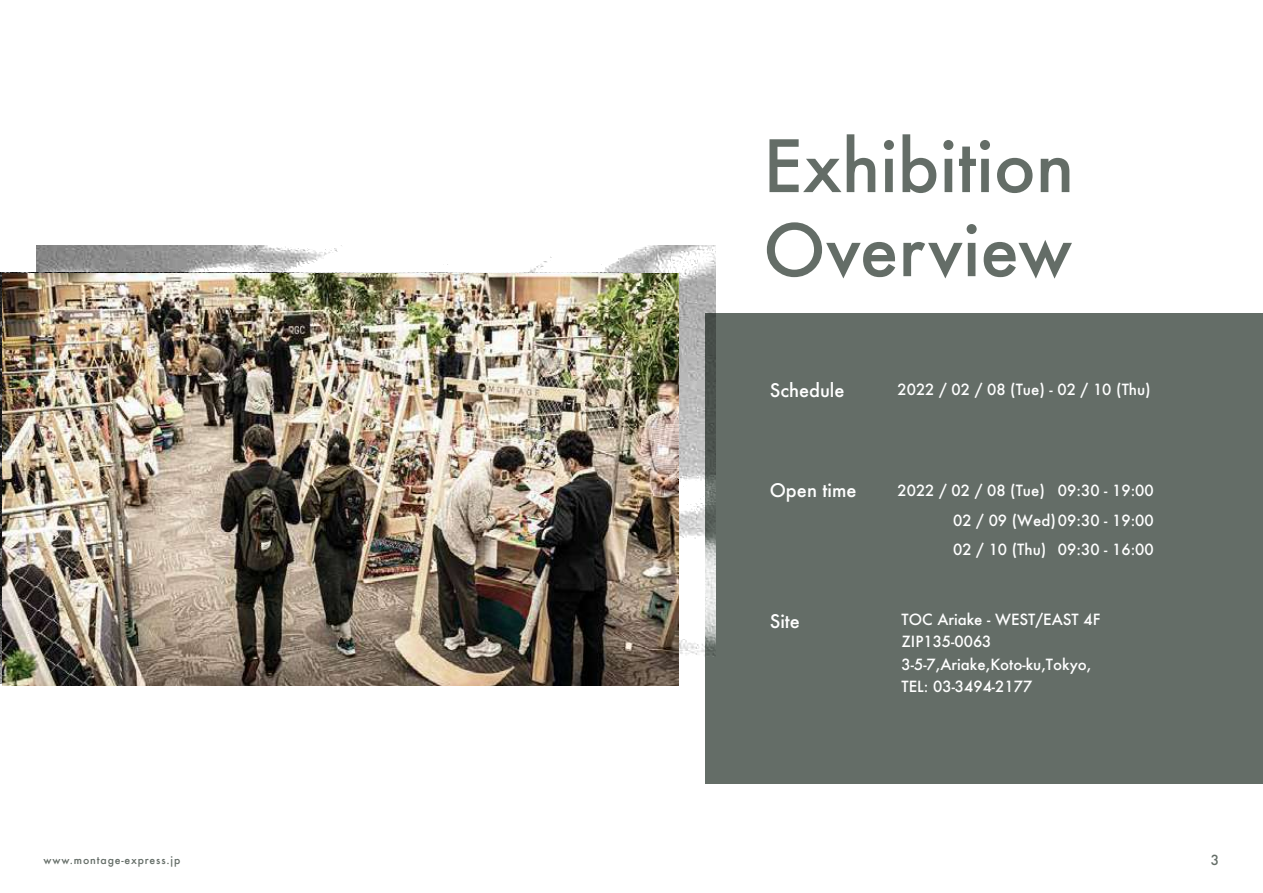
<style>
.page{position:relative;width:1263px;height:893px;background:#fff}
.page>*{position:absolute;margin:0;border:0;box-sizing:border-box;transform-origin:0 0}
.t1{font:500 70.05px/84px "Futura";color:#646d67}
.t2{font:500 18.15px "Futura";color:#fff}
.t3{font:500 15px/22.5px "Futura";color:#fff;text-align:justify}
.t4{font:500 13.5px "Futura";color:#646d67}
.t5{font:500 10.5px "Futura";letter-spacing:.08em;color:#646d67}
</style>
<div class="page">
<div style="left:706px;top:313px;width:557px;height:471px;background:#646d67"></div>
<img style="left:37px;top:246px;width:679px;height:411px">
<img style="left:2px;top:273px;width:676px;height:413px">
<h1 class="t1" style="left:763px;top:123px;width:313px">Exhibition<br>Overview</h1>
<p class="t2" style="left:770px;top:377px;width:76px">Schedule</p>
<p class="t3" style="left:897px;top:378px;width:255px">2022 / 02 / 08 (Tue) - 02 / 10 (Thu)</p>
<p class="t2" style="left:770px;top:478px;width:88px">Open time</p>
<p class="t3" style="left:953px;top:475px;width:202px;line-height:29.7px;text-indent:-56px">2022 / 02 / 08 (Tue) 09:30 - 19:00<br>02 / 09 (Wed)09:30 - 19:00<br>02 / 10 (Thu)</p>
<p class="t3" style="left:1058px;top:538px;width:97px">09:30 - 16:00</p>
<p class="t2" style="left:770px;top:608px;width:32px">Site</p>
<p class="t3" style="left:901px;top:608px;width:200px;text-align:left">TOC Ariake - WEST/EAST 4F<br>ZIP135-0063<br>3-5-7,Ariake,Koto-ku,Tokyo,<br>TEL: 03-3494-2177</p>
<p class="t5" style="left:43px;top:853px;width:138px">www.montage-express.jp</p>
<p class="t4" style="left:1211px;top:850px;width:10px">3</p>
</div>
